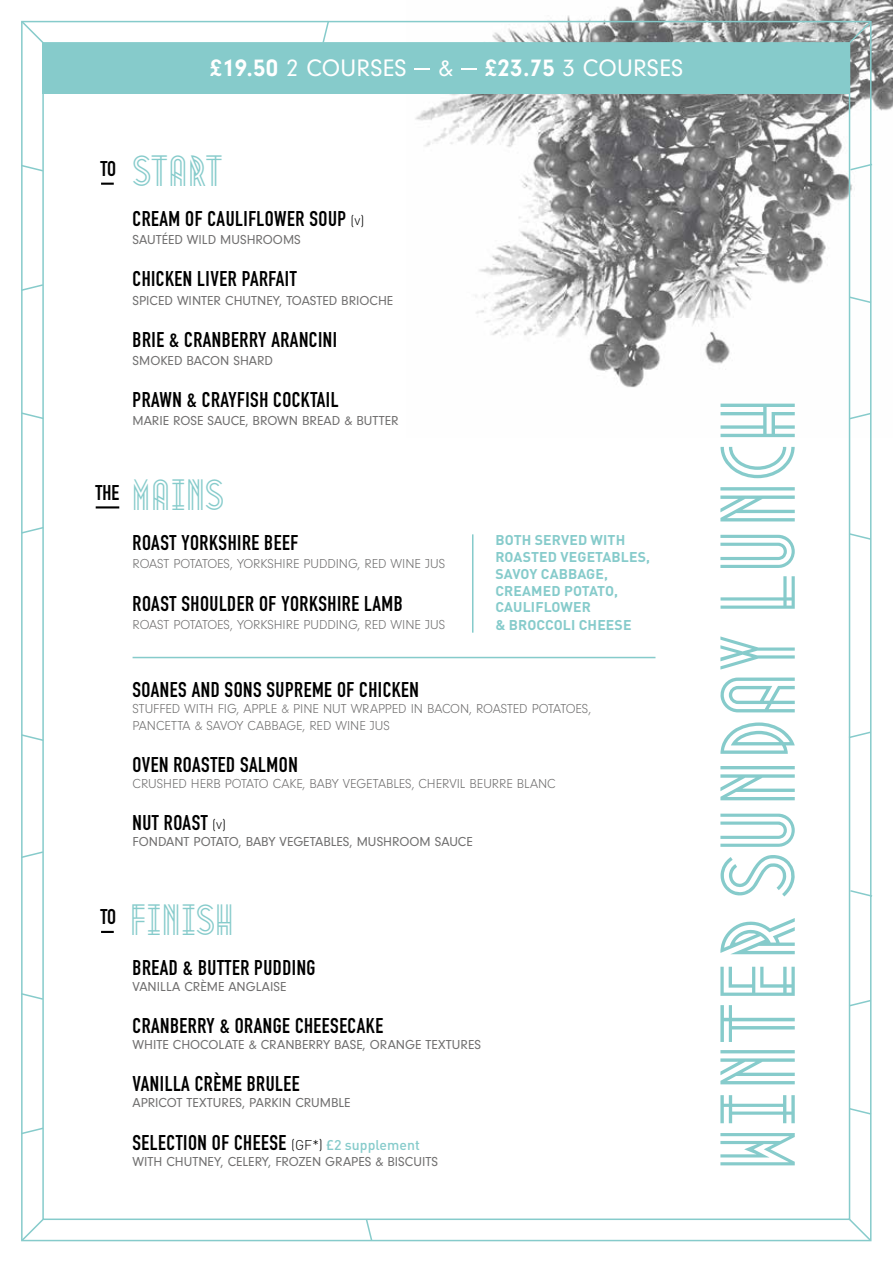
<style>
.page{position:relative;width:893px;height:1263px;background:#fff}
.page>*{position:absolute;margin:0;border:0;box-sizing:border-box;transform-origin:0 0}
.t1{font:93px "Metropolis 1920";color:#86cbcb}
.t2{font:38.4px "Metropolis 1920";color:#86cbcb}
.t3{font:24.75px "Neuzeit Gro";letter-spacing:.005em;color:#fff}
.t4{font:21px "DIN Engschrift Alternate";letter-spacing:.025em;color:#000}
.t5{font:700 13.95px/17.1px "DINOT";letter-spacing:.01em;color:#86cbcb}
.t6{font:13.5px "Neuzeit Gro";color:#706f6f}
.t7{font:300 13.5px/16.8px "Neuzeit Gro";color:#706f6f}
.s1{font-weight:700}
.s2{font-family:"DINOT";font-weight:300;font-size:13.95px}
.s3{font-family:"DINOT";font-weight:500;font-size:13.95px;color:#86cbcb}
</style>
<div class="page">
<img style="left:406px;top:0;width:487px;height:437px">
<svg style="left:21px;top:20px;width:25px;height:25px"></svg>
<svg style="left:848px;top:19px;width:25px;height:26px"></svg>
<svg style="left:847px;top:1217px;width:25px;height:25px"></svg>
<svg style="left:21px;top:1217px;width:24px;height:25px"></svg>
<svg style="left:848px;top:1107px;width:24px;height:9px"></svg>
<svg style="left:848px;top:999px;width:24px;height:9px"></svg>
<svg style="left:849px;top:889px;width:24px;height:9px"></svg>
<svg style="left:848px;top:730px;width:24px;height:9px"></svg>
<svg style="left:848px;top:532px;width:24px;height:9px"></svg>
<svg style="left:847px;top:412px;width:26px;height:9px"></svg>
<svg style="left:847px;top:295px;width:26px;height:9px"></svg>
<svg style="left:849px;top:163px;width:25px;height:9px"></svg>
<svg style="left:21px;top:164px;width:23px;height:9px"></svg>
<svg style="left:321px;top:20px;width:9px;height:24px"></svg>
<svg style="left:365px;top:1218px;width:9px;height:24px"></svg>
<svg style="left:21px;top:283px;width:23px;height:9px"></svg>
<svg style="left:21px;top:411px;width:23px;height:9px"></svg>
<svg style="left:21px;top:526px;width:23px;height:9px"></svg>
<svg style="left:21px;top:850px;width:23px;height:9px"></svg>
<svg style="left:21px;top:992px;width:23px;height:9px"></svg>
<svg style="left:21px;top:1126px;width:23px;height:9px"></svg>
<svg style="left:21px;top:733px;width:23px;height:9px"></svg>
<div style="left:42px;top:44px;width:808px;height:50px;background:#86cbcb"></div>
<svg style="left:101px;top:183px;width:13px;height:2px"></svg>
<svg style="left:101px;top:931px;width:13px;height:2px"></svg>
<hr style="left:96px;top:506px;width:23px;height:2px;background:#000">
<hr style="left:472px;top:534px;width:1px;height:99px;background:#86cbcb">
<hr style="left:133px;top:657px;width:522px;height:1px;background:#86cbcb">
<p class="t3" style="left:210px;top:55px;width:475px"><span class="s1">£19.50</span> 2 COURSES - &amp; -<span class="s1">£23.75</span> 3 COURSES</p>
<p class="t4" style="left:100px;top:156px;width:17px">TO</p>
<h2 class="t2" style="left:135px;top:139px;width:92px">START</h2>
<p class="t4" style="left:133px;top:207px;width:233px">CREAM OF CAULIFLOWER SOUP <span class="s2">(v)</span></p>
<p class="t6" style="left:133px;top:233px;width:170px">SAUTÉED WILD MUSHROOMS</p>
<p class="t4" style="left:133px;top:267px;width:166px">CHICKEN LIVER PARFAIT</p>
<p class="t6" style="left:133px;top:293px;width:262px">SPICED WINTER CHUTNEY, TOASTED BRIOCHE</p>
<p class="t4" style="left:133px;top:327px;width:206px">BRIE &amp; CRANBERRY ARANCINI</p>
<p class="t6" style="left:133px;top:353px;width:142px">SMOKED BACON SHARD</p>
<p class="t4" style="left:133px;top:387px;width:207px">PRAWN &amp; CRAYFISH COCKTAIL</p>
<p class="t6" style="left:133px;top:413px;width:268px">MARIE ROSE SAUCE, BROWN BREAD &amp; BUTTER</p>
<p class="t4" style="left:96px;top:480px;width:25px">THE</p>
<h2 class="t2" style="left:134px;top:463px;width:94px">MAINS</h2>
<p class="t4" style="left:133px;top:530px;width:167px">ROAST YORKSHIRE BEEF</p>
<p class="t7" style="left:133px;top:556px;width:314px">ROAST POTATOES, YORKSHIRE PUDDING, RED WINE JUS</p>
<p class="t4" style="left:133px;top:592px;width:272px">ROAST SHOULDER OF YORKSHIRE LAMB</p>
<p class="t7" style="left:133px;top:617px;width:314px">ROAST POTATOES, YORKSHIRE PUDDING, RED WINE JUS</p>
<p class="t5" style="left:495px;top:531px;width:156px">BOTH SERVED WITH<br>ROASTED VEGETABLES,<br>SAVOY CABBAGE,<br>CREAMED POTATO,<br>CAULIFLOWER<br>&amp; BROCCOLI CHEESE</p>
<p class="t4" style="left:133px;top:677px;width:288px">SOANES AND SONS SUPREME OF CHICKEN</p>
<p class="t7" style="left:133px;top:700px;width:460px">STUFFED WITH FIG, APPLE &amp; PINE NUT WRAPPED IN BACON, ROASTED POTATOES,<br>PANCETTA &amp; SAVOY CABBAGE, RED WINE JUS</p>
<p class="t4" style="left:133px;top:752px;width:167px">OVEN ROASTED SALMON</p>
<p class="t7" style="left:133px;top:776px;width:425px">CRUSHED HERB POTATO CAKE, BABY VEGETABLES, CHERVIL BEURRE BLANC</p>
<p class="t4" style="left:133px;top:810px;width:95px">NUT ROAST <span class="s2">(v)</span></p>
<p class="t6" style="left:133px;top:835px;width:342px">FONDANT POTATO, BABY VEGETABLES, MUSHROOM SAUCE</p>
<p class="t4" style="left:100px;top:904px;width:17px">TO</p>
<h2 class="t2" style="left:133px;top:888px;width:106px">FINISH</h2>
<p class="t4" style="left:133px;top:955px;width:184px">BREAD &amp; BUTTER PUDDING</p>
<p class="t6" style="left:133px;top:979px;width:155px">VANILLA CRÈME ANGLAISE</p>
<p class="t4" style="left:133px;top:1013px;width:252px">CRANBERRY &amp; ORANGE CHEESECAKE</p>
<p class="t6" style="left:133px;top:1037px;width:350px">WHITE CHOCOLATE &amp; CRANBERRY BASE, ORANGE TEXTURES</p>
<p class="t4" style="left:133px;top:1071px;width:169px">VANILLA CRÈME BRULEE</p>
<p class="t6" style="left:133px;top:1096px;width:220px">APRICOT TEXTURES, PARKIN CRUMBLE</p>
<p class="t4" style="left:133px;top:1130px;width:289px">SELECTION OF CHEESE <span class="s2">(GF*)</span> <span class="s3">£2 supplement</span></p>
<p class="t6" style="left:133px;top:1154px;width:307px">WITH CHUTNEY, CELERY, FROZEN GRAPES &amp; BISCUITS</p>
<h1 class="t1" style="left:681px;top:1165px;width:776px;rotate:-90deg">winter sunday lunch</h1>
</div>
